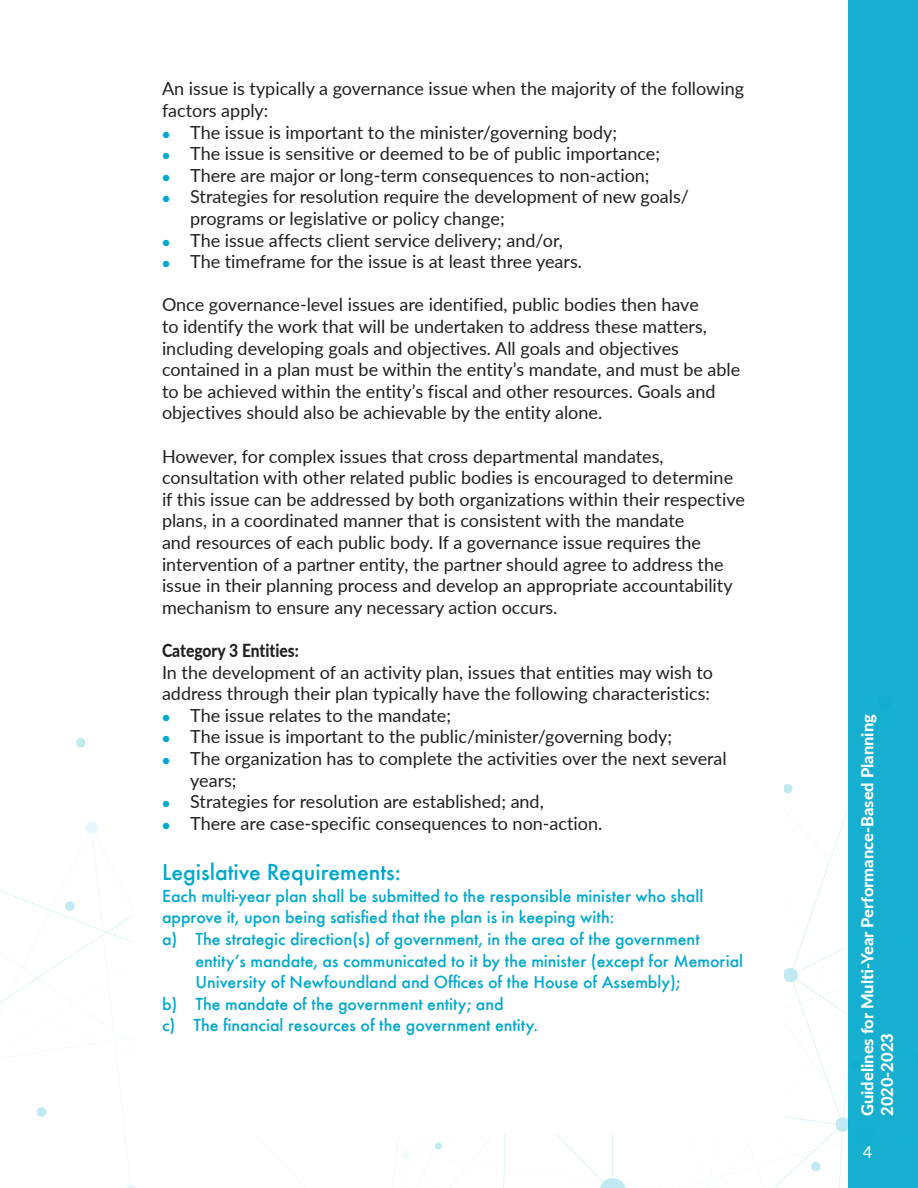
<style>
.page{position:relative;width:918px;height:1188px;background:#fff}
.page>*{position:absolute;margin:0;border:0;box-sizing:border-box;transform-origin:0 0}
.t1{font:500 24px "Futura Round";color:#00a8cc}
.t2{font:18px/21.6px "Lato";color:#231f20}
.t3{font:500 18px/21.6px "Futura Round";color:#00a8cc}
.t4{font:800 18px "Lato";color:#231f20;scale:.87 1}
.t5{font:800 16.5px/19.8px "Lato";color:#fff}
.t6{font:16.5px "Lato";color:#fff}
.s1{font-weight:100;font-size:13.5px;color:#00a8cc}
</style>
<div class="page">
<svg style="left:0;top:738px;width:848px;height:450px"></svg>
<svg style="left:835px;top:1117px;width:13px;height:31px"></svg>
<svg style="left:599px;top:1177px;width:28px;height:11px"></svg>
<svg style="left:784px;top:968px;width:14px;height:15px"></svg>
<div style="left:848px;top:0;width:70px;height:1188px;background:#17afd0"></div>
<div style="left:134px;top:0;width:650px;height:1134px;background:#fff"></div>
<p class="t2" style="left:162px;top:77px;width:584px">An issue is typically a governance issue when the majority of the following factors apply:</p>
<p class="t2" style="left:162px;top:121px;width:457px"><span class="s1">●</span> The issue is important to the minister/governing body;</p>
<p class="t2" style="left:162px;top:142px;width:500px"><span class="s1">●</span> The issue is sensitive or deemed to be of public importance;</p>
<p class="t2" style="left:162px;top:164px;width:489px"><span class="s1">●</span> There are major or long-term consequences to non-action;</p>
<p class="t2" style="left:190px;top:185px;width:500px;text-indent:-28px"><span class="s1">●</span> Strategies for resolution require the development of new goals/ programs or legislative or policy change;</p>
<p class="t2" style="left:162px;top:229px;width:402px"><span class="s1">●</span> The issue affects client service delivery; and/or,</p>
<p class="t2" style="left:162px;top:250px;width:422px"><span class="s1">●</span> The timeframe for the issue is at least three years.</p>
<p class="t2" style="left:162px;top:293px;width:580px">Once governance-level issues are identified, public bodies then have<br>to identify the work that will be undertaken to address these matters, including developing goals and objectives. All goals and objectives contained in a plan must be within the entity’s mandate, and must be able to be achieved within the entity’s fiscal and other resources. Goals and objectives should also be achievable by the entity alone.</p>
<p class="t2" style="left:162px;top:445px;width:584px">However, for complex issues that cross departmental mandates, consultation with other related public bodies is encouraged to determine if this issue can be addressed by both organizations within their respective plans, in a coordinated manner that is consistent with the mandate<br>and resources of each public body. If a governance issue requires the intervention of a partner entity, the partner should agree to address the issue in their planning process and develop an appropriate accountability mechanism to ensure any necessary action occurs.</p>
<p class="t4" style="left:162px;top:637px;width:159px">Category 3 Entities:</p>
<p class="t2" style="left:162px;top:661px;width:553px">In the development of an activity plan, issues that entities may wish to address through their plan typically have the following characteristics:</p>
<p class="t2" style="left:162px;top:704px;width:291px"><span class="s1">●</span> The issue relates to the mandate;</p>
<p class="t2" style="left:162px;top:725px;width:512px"><span class="s1">●</span> The issue is important to the public/minister/governing body;</p>
<p class="t2" style="left:190px;top:747px;width:538px;text-indent:-28px"><span class="s1">●</span> The organization has to complete the activities over the next several years;</p>
<p class="t2" style="left:162px;top:790px;width:383px"><span class="s1">●</span> Strategies for resolution are established; and,</p>
<p class="t2" style="left:162px;top:812px;width:442px"><span class="s1">●</span> There are case-specific consequences to non-action.</p>
<p class="t1" style="left:162px;top:855px;width:240px">Legislative Requirements:</p>
<p class="t3" style="left:162px;top:884px;width:543px">Each multi-year plan shall be submitted to the responsible minister who shall approve it, upon being satisfied that the plan is in keeping with:</p>
<p class="t3" style="left:195px;top:927px;width:549px;text-indent:-33px">a) The strategic direction(s) of government, in the area of the government entity’s mandate, as communicated to it by the minister (except for Memorial<br>University of Newfoundland and Offices of the House of Assembly);</p>
<p class="t3" style="left:162px;top:992px;width:343px">b) The mandate of the government entity; and</p>
<p class="t3" style="left:162px;top:1013px;width:378px">c) The financial resources of the government entity.</p>
<p class="t5" style="left:857px;top:1116px;width:403px;rotate:-90deg">Guidelines for Multi-Year Performance-Based Planning<br>2020-2023</p>
<p class="t6" style="left:863px;top:1140px;width:11px">4</p>
</div>
